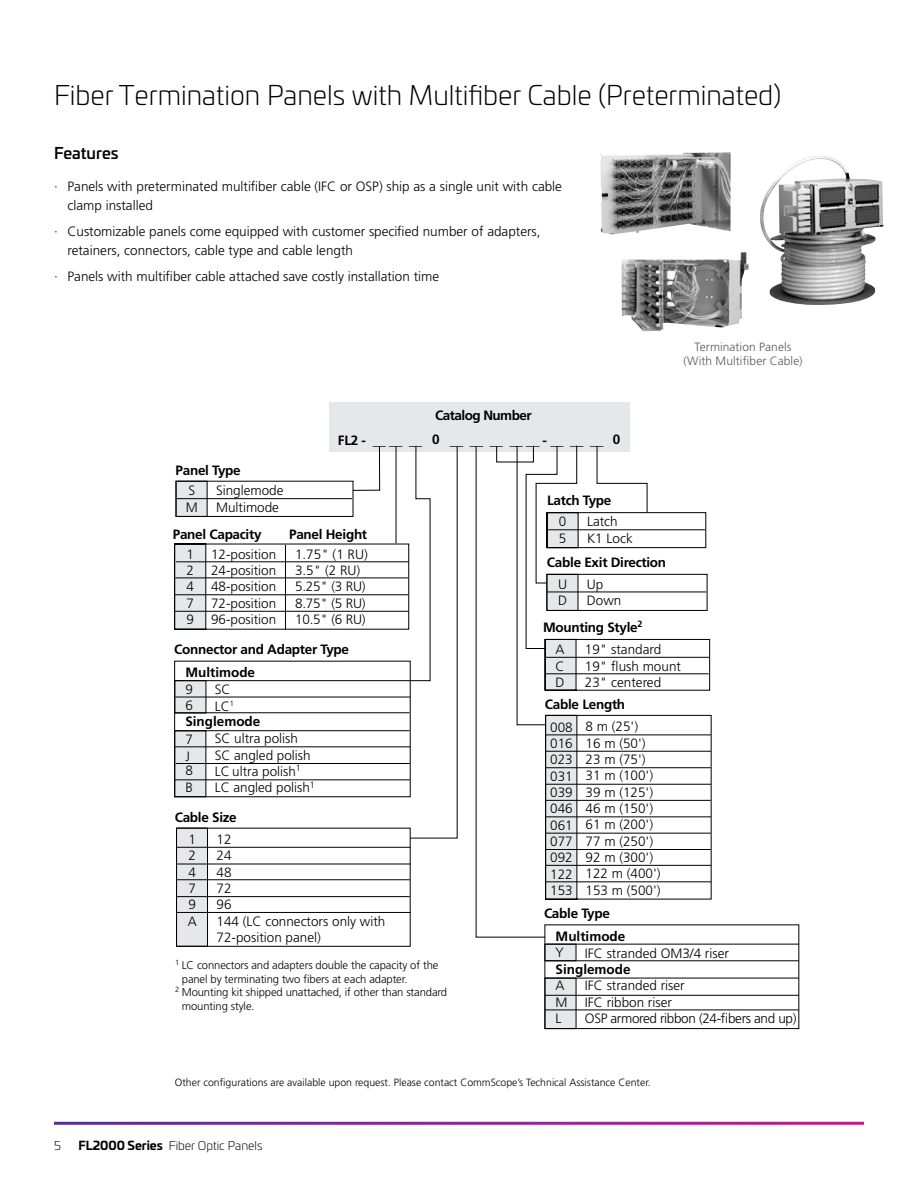
<style>
.page{position:relative;width:918px;height:1188px;background:#fff}
.page>*{position:absolute;margin:0;border:0;box-sizing:border-box;transform-origin:0 0}
.t1{font:300 27px "Univia Pro";color:#000}
.t2{font:500 15.75px "Univia Pro";color:#000}
.t3{font:300 13.5px/16.4px "Frutiger LT Pro";color:#000}
.t4{font:700 13.5px "Frutiger LT Pro";letter-spacing:-.02em;color:#000}
.t5{font:700 13.5px "Frutiger LT Pro";color:#000}
.t6{font:700 13.5px/23.9px "Frutiger LT Pro";letter-spacing:-.04em;color:#000}
.t7{font:300 12px/14.2px "Frutiger LT Pro";letter-spacing:.005em;color:#58595b;text-align:center}
.t8{font:300 12px "Univia Pro";color:#000}
.t9{font:300 11.25px "Frutiger LT Pro";letter-spacing:-.01em;color:#000}
.t10{font:300 10.5px "Frutiger LT Pro";color:#000}
.s1{font-weight:700}
</style>
<div class="page">
<img style="left:760px;top:156px;width:124px;height:149px">
<img style="left:600px;top:152px;width:130px;height:82px">
<img style="left:621px;top:252px;width:128px;height:79px">
<hr style="left:174px;top:712px;width:235px;height:1px;background:#000">
<hr style="left:174px;top:746px;width:236px;height:1px;background:#000">
<svg style="left:648px;top:715px;width:64px;height:185px"></svg>
<hr style="left:546px;top:735px;width:165px;height:1px;background:#000">
<hr style="left:546px;top:751px;width:165px;height:1px;background:#000">
<hr style="left:545px;top:767px;width:166px;height:1px;background:#000">
<hr style="left:545px;top:784px;width:166px;height:1px;background:#000">
<hr style="left:545px;top:800px;width:166px;height:1px;background:#000">
<hr style="left:545px;top:816px;width:166px;height:1px;background:#000">
<hr style="left:546px;top:833px;width:165px;height:1px;background:#000">
<hr style="left:545px;top:849px;width:166px;height:1px;background:#000">
<hr style="left:546px;top:865px;width:165px;height:1px;background:#000">
<hr style="left:546px;top:881px;width:165px;height:1px;background:#000">
<div style="left:176px;top:828px;width:32px;height:119px;background:#e6e7e8;border:1px solid #000"></div>
<div style="left:545px;top:944px;width:31px;height:17px;background:#e6e7e8"></div>
<div style="left:545px;top:978px;width:31px;height:51px;background:#e6e7e8"></div>
<div style="left:545px;top:924px;width:254px;height:105px;border:1px solid #000"></div>
<hr style="left:546px;top:944px;width:253px;height:1px;background:#000">
<hr style="left:545px;top:960px;width:254px;height:1px;background:#000">
<hr style="left:545px;top:978px;width:254px;height:1px;background:#000">
<hr style="left:545px;top:995px;width:254px;height:1px;background:#000">
<hr style="left:545px;top:1010px;width:254px;height:1px;background:#000">
<svg style="left:648px;top:639px;width:62px;height:52px"></svg>
<hr style="left:545px;top:657px;width:164px;height:1px;background:#000">
<div style="left:547px;top:574px;width:160px;height:37px;border:1px solid #000"></div>
<hr style="left:547px;top:592px;width:159px;height:1px;background:#000">
<div style="left:329px;top:402px;width:301px;height:50px;background:#e6e7e8"></div>
<hr style="left:545px;top:673px;width:164px;height:1px;background:#000">
<svg style="left:648px;top:512px;width:59px;height:36px"></svg>
<hr style="left:547px;top:529px;width:158px;height:1px;background:#000">
<svg style="left:175px;top:445px;width:473px;height:493px"></svg>
<h1 class="t1" style="left:54px;top:76px;width:729px">Fiber Termination Panels with Multifiber Cable (Preterminated)</h1>
<p class="t2" style="left:54px;top:141px;width:66px">Features</p>
<p class="t3" style="left:68px;top:177px;width:496px;line-height:18.8px;text-indent:-14px">· Panels with preterminated multifiber cable (IFC or OSP) ship as a single unit with cable clamp installed</p>
<p class="t3" style="left:68px;top:222px;width:475px;line-height:18.8px;text-indent:-14px">· Customizable panels come equipped with customer specified number of adapters, retainers, connectors, cable type and cable length</p>
<p class="t3" style="left:54px;top:268px;width:387px">· Panels with multifiber cable attached save costly installation time</p>
<p class="t4" style="left:176px;top:463px;width:67px">Panel Type</p>
<p class="t3" style="left:186px;top:483px;width:14px">S<br>M</p>
<p class="t3" style="left:216px;top:483px;width:69px">Singlemode<br>Multimode</p>
<p class="t6" style="left:432px;top:403px;width:101px">Catalog Number<br>0</p>
<p class="t4" style="left:338px;top:432px;width:86px">FL2 - __ __ __</p>
<p class="t4" style="left:450px;top:432px;width:155px">__ __ __ __ __ - __ __ __</p>
<p class="t4" style="left:613px;top:431px;width:9px">0</p>
<p class="t4" style="left:547px;top:492px;width:66px">Latch Type</p>
<p class="t4" style="left:173px;top:526px;width:90px">Panel Capacity</p>
<p class="t4" style="left:289px;top:526px;width:80px">Panel Height</p>
<p class="t3" style="left:187px;top:546px;width:9px;text-align:justify">1<br>2<br>4<br>7<br>9</p>
<p class="t3" style="left:211px;top:546px;width:67px">12-position</p>
<p class="t3" style="left:295px;top:546px;width:74px">1.75" (1 RU)</p>
<p class="t3" style="left:211px;top:562px;width:67px">24-position</p>
<p class="t3" style="left:295px;top:562px;width:67px">3.5" (2 RU)</p>
<p class="t3" style="left:211px;top:579px;width:67px">48-position</p>
<p class="t3" style="left:295px;top:579px;width:72px">5.25" (3 RU)</p>
<p class="t3" style="left:211px;top:595px;width:67px">72-position</p>
<p class="t3" style="left:295px;top:595px;width:72px">8.75" (5 RU)</p>
<p class="t3" style="left:211px;top:611px;width:67px">96-position</p>
<p class="t3" style="left:295px;top:611px;width:72px">10.5" (6 RU)</p>
<p class="t3" style="left:559px;top:514px;width:9px">0<br>5</p>
<p class="t3" style="left:587px;top:514px;width:47px">Latch<br>K1 Lock</p>
<p class="t4" style="left:547px;top:555px;width:121px">Cable Exit Direction</p>
<p class="t3" style="left:558px;top:576px;width:11px">U<br>D</p>
<p class="t3" style="left:587px;top:576px;width:36px">Up<br>Down</p>
<p class="t4" style="left:543px;top:619px;width:101px">Mounting Style<sup>2</sup></p>
<p class="t7" style="left:683px;top:339px;width:121px">Termination Panels (With Multifiber Cable)</p>
<p class="t4" style="left:174px;top:642px;width:176px">Connector and Adapter Type</p>
<p class="t5" style="left:185px;top:665px;width:71px">Multimode</p>
<p class="t3" style="left:185px;top:681px;width:9px">9<br>6</p>
<p class="t5" style="left:185px;top:714px;width:77px">Singlemode</p>
<p class="t3" style="left:185px;top:732px;width:9px">7<br>J</p>
<p class="t3" style="left:185px;top:763px;width:9px">8<br>B</p>
<p class="t3" style="left:215px;top:681px;width:21px">SC<br>LC<sup>1</sup></p>
<p class="t3" style="left:215px;top:731px;width:102px">SC ultra polish<br>SC angled polish<br>LC ultra polish<sup>1<br></sup>LC angled polish<sup>1</sup></p>
<p class="t4" style="left:175px;top:810px;width:64px">Cable Size</p>
<p class="t3" style="left:188px;top:831px;width:11px;text-align:justify">1<br>2<br>4<br>7<br>9<br>A</p>
<p class="t3" style="left:217px;top:831px;width:170px">12<br>24<br>48<br>72<br>96<br>144 (LC connectors only with<br>72-position panel)</p>
<p class="t9" style="left:175px;top:959px;width:265px"><sup>1</sup> LC connectors and adapters double the capacity of the</p>
<p class="t9" style="left:182px;top:973px;width:227px">panel by terminating two fibers at each adapter.</p>
<p class="t9" style="left:175px;top:986px;width:274px"><sup>2</sup> Mounting kit shipped unattached, if other than standard</p>
<p class="t9" style="left:182px;top:1000px;width:74px">mounting style.</p>
<p class="t3" style="left:556px;top:641px;width:11px;text-align:justify">A C D</p>
<p class="t3" style="left:585px;top:641px;width:98px">19" standard<br>19" flush mount<br>23" centered</p>
<p class="t4" style="left:545px;top:697px;width:82px">Cable Length</p>
<p class="t3" style="left:550px;top:719px;width:24px;text-align:justify">008<br>016<br>023<br>031<br>039<br>046<br>061<br>077<br>092<br>122<br>153</p>
<p class="t3" style="left:586px;top:719px;width:77px">8 m (25')<br>16 m (50')<br>23 m (75')<br>31 m (100')<br>39 m (125')<br>46 m (150')<br>61 m (200')<br>77 m (250')<br>92 m (300')<br>122 m (400')<br>153 m (500')</p>
<p class="t4" style="left:544px;top:906px;width:67px">Cable Type</p>
<p class="t5" style="left:556px;top:929px;width:71px">Multimode</p>
<p class="t3" style="left:556px;top:945px;width:10px">Y</p>
<p class="t5" style="left:556px;top:961px;width:77px">Singlemode</p>
<p class="t3" style="left:556px;top:977px;width:14px">A<br>M<br>L</p>
<p class="t3" style="left:585px;top:945px;width:146px">IFC stranded OM3/4 riser</p>
<p class="t3" style="left:585px;top:978px;width:213px">IFC stranded riser<br>IFC ribbon riser<br>OSP armored ribbon (24-fibers and up)</p>
<p class="t10" style="left:175px;top:1076px;width:477px">Other configurations are available upon request. Please contact CommScope’s Technical Assistance Center.</p>
<p class="t8" style="left:54px;top:1138px;width:8px">5</p>
<p class="t8" style="left:78px;top:1138px;width:186px"><span class="s1">FL2000 Series</span> Fiber Optic Panels</p>
</div>
